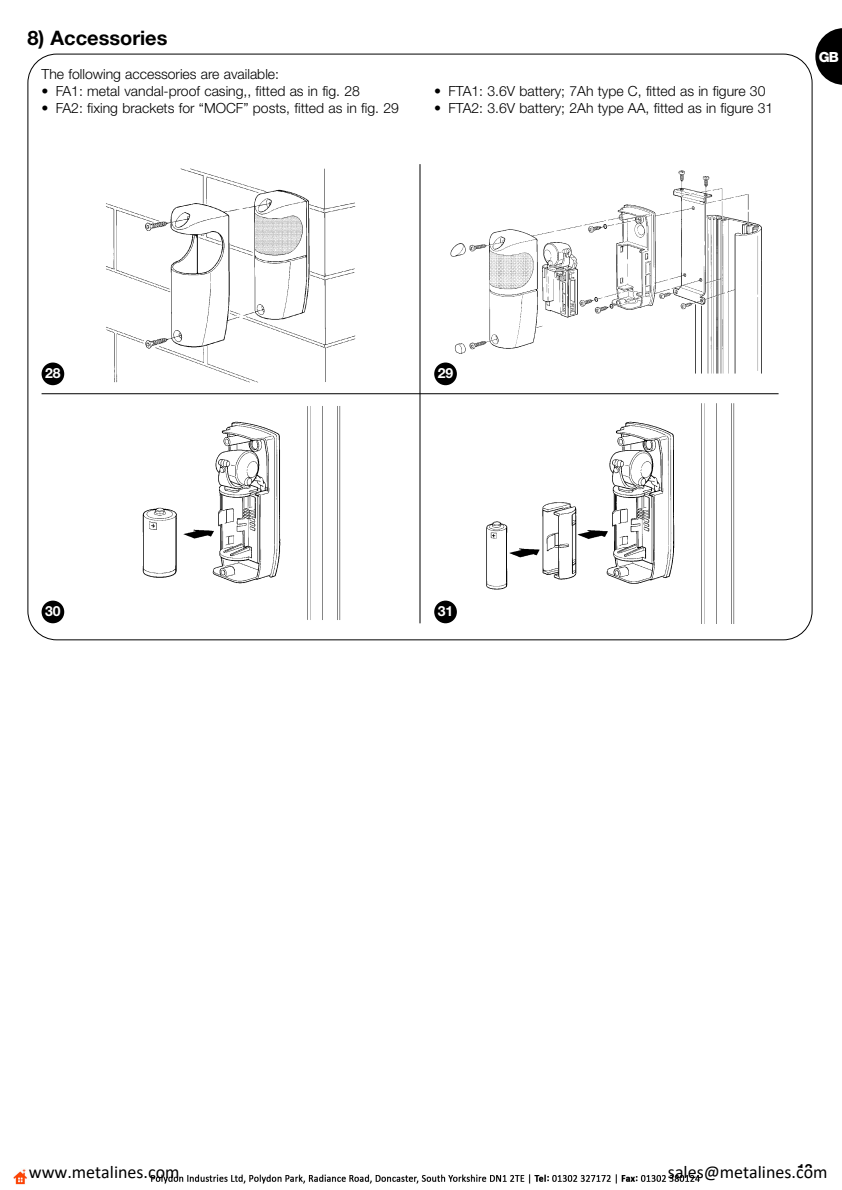
<style>
.page{position:relative;width:842px;height:1190px;background:#fff}
.page>*{position:absolute;margin:0;border:0;box-sizing:border-box;transform-origin:0 0}
.t1{font:700 20px "Helvetica Neue";color:#000}
.t2{font:18px "Calibri";color:#000}
.t3{font:300 14px "Helvetica Neue";color:#000}
.t4{font:700 14px "Helvetica Neue";color:#fff}
.t5{font:700 14px "Helvetica Neue";color:#000}
.t6{font:800 14px "Helvetica Neue";color:#fff}
</style>
<div class="page">
<svg style="left:815px;top:28px;width:27px;height:57px"></svg>
<img style="left:106px;top:168px;width:250px;height:214px">
<img style="left:447px;top:170px;width:315px;height:204px">
<img style="left:142px;top:406px;width:199px;height:214px">
<img style="left:486px;top:403px;width:249px;height:220px">
<hr style="left:420px;top:164px;width:1px;height:459px;background:#000">
<hr style="left:42px;top:393px;width:737px;height:1px;background:#000">
<div style="left:42px;top:363px;width:22px;height:22px;background:#000;border-radius:50%"></div>
<div style="left:42px;top:601px;width:22px;height:22px;background:#000;border-radius:50%"></div>
<div style="left:434px;top:363px;width:23px;height:22px;background:#000;border-radius:50%"></div>
<div style="left:434px;top:601px;width:23px;height:22px;background:#000;border-radius:50%"></div>
<img style="left:13px;top:1169px;width:687px;height:16px">
<h1 class="t1" style="left:27px;top:31px;width:142px">8) Accessories</h1>
<p class="t3" style="left:42px;top:69px;width:239px">The following accessories are available:</p>
<p class="t3" style="left:42px;top:86px;width:320px">• FA1: metal vandal-proof casing,, fitted as in fig. 28</p>
<p class="t3" style="left:42px;top:103px;width:359px">• FA2: fixing brackets for “MOCF” posts, fitted as in fig. 29</p>
<p class="t3" style="left:434px;top:86px;width:333px">• FTA1: 3.6V battery; 7Ah type C, fitted as in figure 30</p>
<p class="t3" style="left:434px;top:103px;width:341px">• FTA2: 3.6V battery; 2Ah type AA, fitted as in figure 31</p>
<p class="t6" style="left:819px;top:52px;width:22px">GB</p>
<p class="t4" style="left:45px;top:368px;width:17px">28</p>
<p class="t4" style="left:45px;top:606px;width:17px">30</p>
<p class="t4" style="left:438px;top:368px;width:17px">29</p>
<p class="t4" style="left:438px;top:606px;width:17px">31</p>
<p class="t5" style="left:797px;top:1164px;width:17px">13</p>
<p class="t2" style="left:29px;top:1159px;width:152px">www.metalines.com</p>
<p class="t2" style="left:668px;top:1159px;width:161px">sales@metalines.com</p>
</div>
